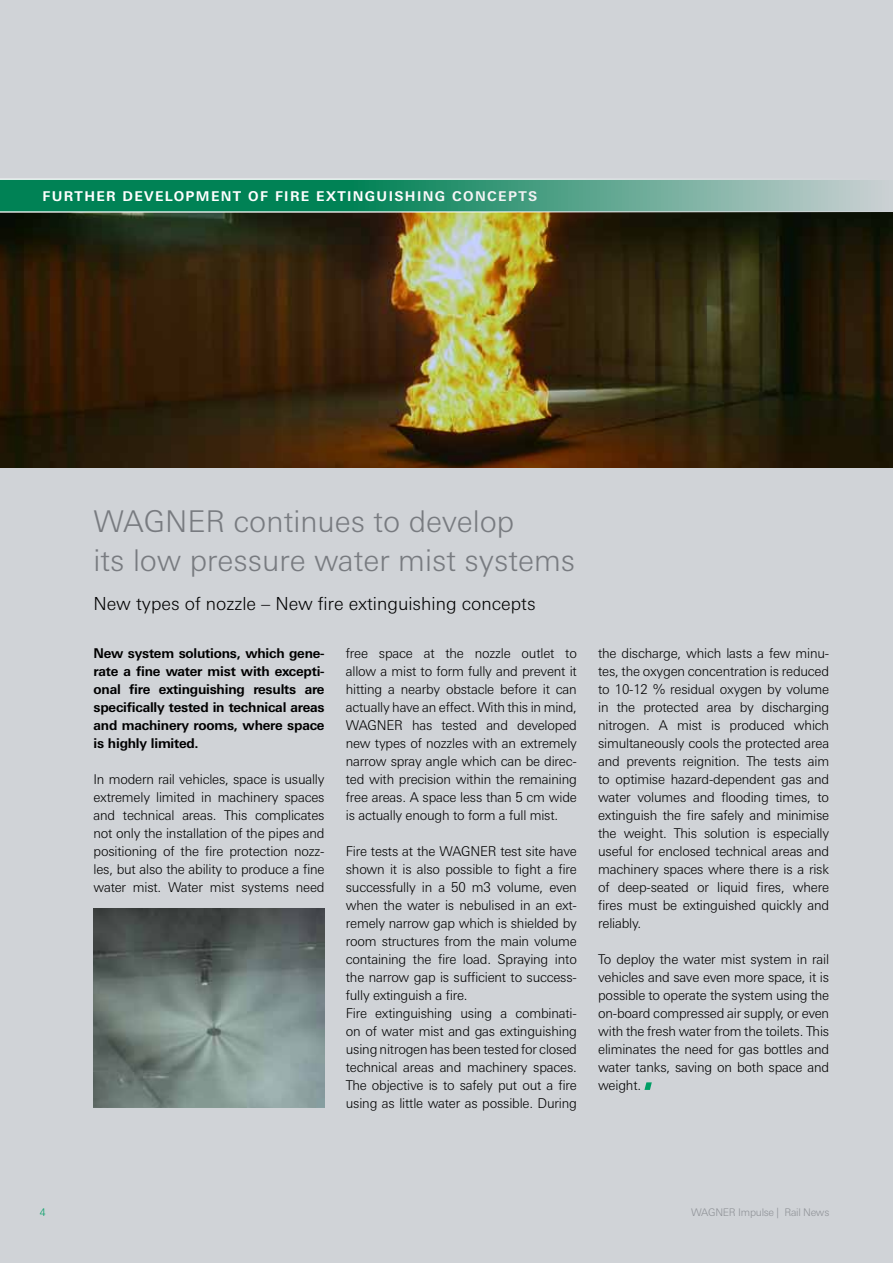
<style>
.page{position:relative;width:893px;height:1263px;background:#d0d3d7}
.page>*{position:absolute;margin:0;border:0;box-sizing:border-box;transform-origin:0 0}
.t1{font:300 30px/39px "LT Univers Basic";color:#787b80}
.t2{font:300 18px "LT Univers Basic";color:#000}
.t3{font:300 13.5px/18px "LT Univers Basic";letter-spacing:-.015em;color:#000;text-align:justify}
.t4{font:700 13.5px/18px "LT Univers Basic";letter-spacing:-.015em;color:#000;text-align:justify}
.t5{font:700 13.5px "LT Univers Basic";letter-spacing:.1em;color:#fff}
.t6{font:300 10.5px "LT Univers Basic";letter-spacing:-.025em;color:#8e9196}
.t7{font:300 10.5px "LT Univers Basic";color:#009e65}
</style>
<div class="page">
<img style="left:0;top:213px;width:893px;height:255px">
<img style="left:94px;top:909px;width:231px;height:199px">
<svg style="left:644px;top:1082px;width:8px;height:8px"></svg>
<svg style="left:0;top:179px;width:893px;height:34px;background:#489d80"></svg>
<p class="t5" style="left:43px;top:188px;width:306px">FURTHER DEVELOPMENT OF FIRE Extinguishing</p>
<p class="t5" style="left:452px;top:188px;width:87px">CONCEPTS</p>
<h1 class="t1" style="left:94px;top:501px;width:483px">WAGNER continues to develop<br>its low pressure water mist systems</h1>
<h2 class="t2" style="left:94px;top:593px;width:444px">New types of nozzle – New fire extinguishing concepts</h2>
<p class="t4" style="left:94px;top:644px;width:233px">New system solutions, which gene&shy;rate a fine water mist with excepti&shy;onal fire extinguishing results are specifically tested in technical areas and machinery rooms, where space is highly limited.</p>
<p class="t3" style="left:94px;top:770px;width:233px">In modern rail vehicles, space is usually extremely limited in machinery spaces and technical areas. This complicates not only the installation of the pipes and positioning of the fire protection nozz&shy;les, but also the ability to produce a fine water mist. Water mist systems need</p>
<p class="t3" style="left:346px;top:644px;width:233px">free space at the nozzle outlet to allow a mist to form fully and prevent it hitting a nearby obstacle before it can actually have an effect. With this in mind, WAGNER has tested and developed new types of nozzles with an extremely narrow spray angle which can be direc&shy;ted with precision within the remaining free areas. A space less than 5 cm wide is actually enough to form a full mist.</p>
<p class="t3" style="left:346px;top:842px;width:233px;text-align:left">Fire tests at the WAGNER test site have shown it is also possible to fight a fire successfully in a 50 m3 volume, even when the water is nebulised in an ext&shy;remely narrow gap which is shielded by room structures from the main volume containing the fire load. Spraying into the narrow gap is sufficient to success&shy;fully extinguish a fire.<br>Fire extinguishing using a combinati&shy;on of water mist and gas extinguishing using nitrogen has been tested for closed technical areas and machinery spaces.<br>The objective is to safely put out a fire using as little water as possible. During</p>
<p class="t3" style="left:598px;top:644px;width:233px">the discharge, which lasts a few minu&shy;tes, the oxygen concentration is reduced to 10-12 % residual oxygen by volume in the protected area by discharging nitrogen. A mist is produced which simultaneously cools the protected area and prevents reignition. The tests aim to optimise hazard-dependent gas and water volumes and flooding times, to extinguish the fire safely and minimise the weight. This solution is especially useful for enclosed technical areas and machinery spaces where there is a risk of deep-seated or liquid fires, where fires must be extinguished quickly and reliably.</p>
<p class="t3" style="left:598px;top:950px;width:233px">To deploy the water mist system in rail vehicles and save even more space, it is possible to operate the system using the on-board compressed air supply, or even with the fresh water from the toilets. This eliminates the need for gas bottles and water tanks, saving on both space and weight.</p>
<p class="t7" style="left:40px;top:1206px;width:7px">4</p>
<p class="t6" style="left:691px;top:1206px;width:140px">WAGNER Impulse | Rail News</p>
</div>
